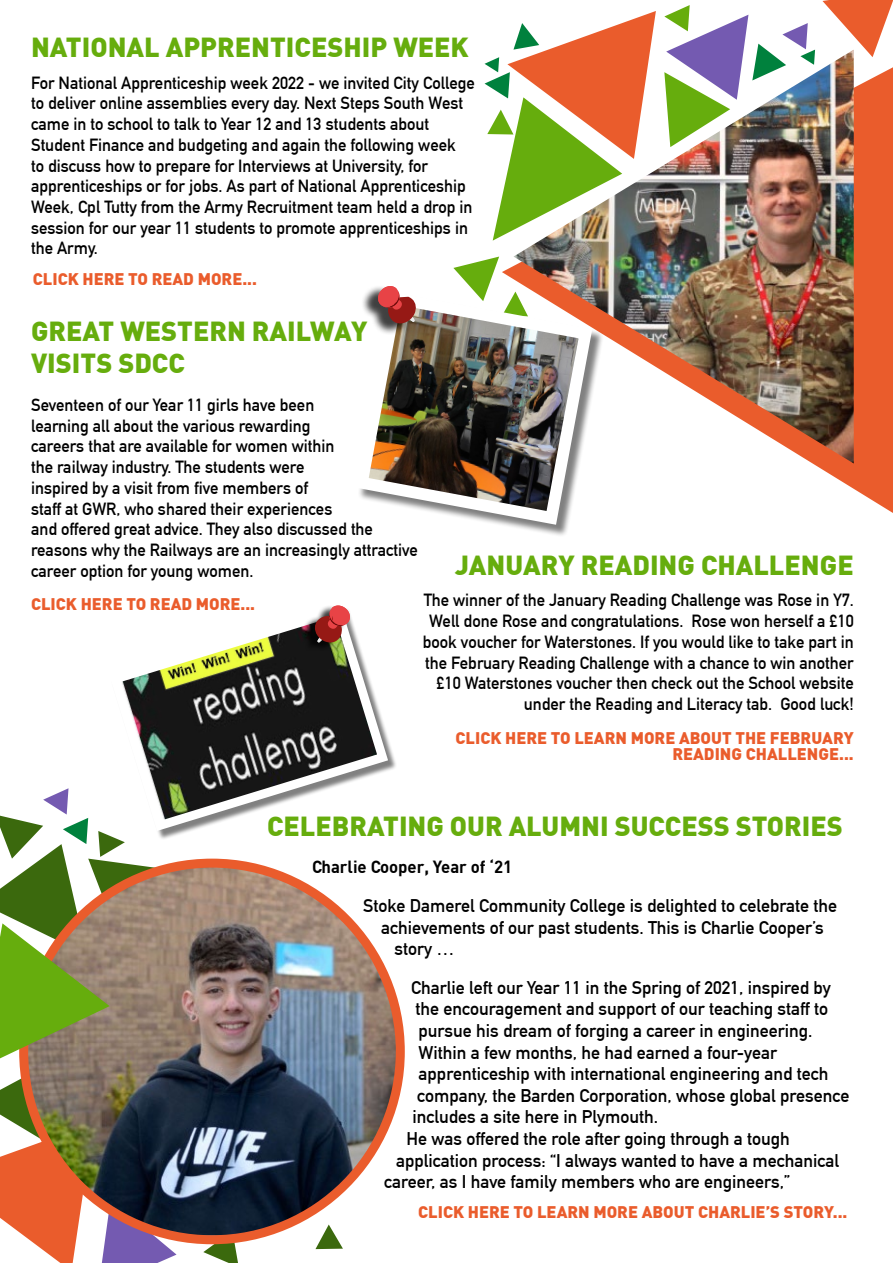
<style>
.page{position:relative;width:893px;height:1263px;background:#fff}
.page>*{position:absolute;margin:0;border:0;box-sizing:border-box;transform-origin:0 0}
.t1{font:900 27px/32.4px "DIN";color:#66ad0d}
.t2{font:18px "DIN Mittelschrift Std";color:#000}
.t3{font:17.25px/20.7px "DIN Mittelschrift Std";color:#000}
.t4{font:700 17.25px "DIN";color:#000}
.t5{font:900 16.5px/16.5px "DIN";color:#ea5c2c;text-align:right}
</style>
<div class="page">
<svg style="left:122px;top:618px;width:272px;height:218px"></svg>
<div style="left:301px;top:604px;width:45px;height:47px;background:#000;opacity:.75"></div>
<svg style="left:314px;top:605px;width:37px;height:39px"></svg>
<svg style="left:203px;top:1242px;width:35px;height:21px"></svg>
<svg style="left:315px;top:1236px;width:28px;height:13px"></svg>
<svg style="left:812px;top:67px;width:81px;height:446px;background:#ec7046"></svg>
<img style="left:513px;top:57px;width:341px;height:406px">
<svg style="left:822px;top:0;width:71px;height:57px"></svg>
<svg style="left:0;top:1067px;width:77px;height:196px"></svg>
<img style="left:664px;top:5px;width:151px;height:142px">
<svg style="left:485px;top:11px;width:171px;height:230px"></svg>
<svg style="left:453px;top:257px;width:75px;height:28px"></svg>
<svg style="left:102px;top:1236px;width:75px;height:27px;background:#8b71b8"></svg>
<div style="left:357px;top:294px;width:248px;height:243px;background:#000;opacity:.5"></div>
<img style="left:357px;top:285px;width:242px;height:247px">
<div style="left:360px;top:284px;width:51px;height:51px;background:#000;opacity:.75"></div>
<svg style="left:377px;top:286px;width:40px;height:39px"></svg>
<img style="left:24px;top:863px;width:376px;height:373px">
<svg style="left:0;top:788px;width:166px;height:270px"></svg>
<h1 class="t1" style="left:31px;top:30px;width:439px">NATIONAL APPRENTICESHIP WEEK</h1>
<p class="t3" style="left:31px;top:72px;width:445px">For National Apprenticeship week 2022 - we invited City College to deliver online assemblies every day. Next Steps South West came in to school to talk to Year 12 and 13 students about Student Finance and budgeting and again the following week<br>to discuss how to prepare for Interviews at University, for apprenticeships or for jobs. As part of National Apprenticeship Week, Cpl Tutty from the Army Recruitment team held a drop in session for our year 11 students to promote apprenticeships in the Army.</p>
<p class="t5" style="left:33px;top:270px;width:226px">CLICK HERE TO READ MORE...</p>
<h1 class="t1" style="left:31px;top:313px;width:338px">GREAT WESTERN RAILWAY<br>VISITS SDCC</h1>
<p class="t3" style="left:31px;top:395px;width:388px">Seventeen of our Year 11 girls have been<br>learning all about the various rewarding<br>careers that are available for women within<br>the railway industry. The students were<br>inspired by a visit from five members of<br>staff at GWR, who shared their experiences<br>and offered great advice. They also discussed the reasons why the Railways are an increasingly attractive career option for young women.</p>
<h1 class="t1" style="left:455px;top:548px;width:400px">JANUARY READING CHALLENGE</h1>
<p class="t3" style="left:423px;top:590px;width:432px;text-align:right">The winner of the January Reading Challenge was Rose in Y7.<br>Well done Rose and congratulations. Rose won herself a £10 book voucher for Waterstones. If you would like to take part in the February Reading Challenge with a chance to win another £10 Waterstones voucher then check out the School website under the Reading and Literacy tab. Good luck!</p>
<p class="t5" style="left:31px;top:595px;width:226px">CLICK HERE TO READ MORE...</p>
<p class="t5" style="left:455px;top:729px;width:400px">CLICK HERE TO LEARN MORE ABOUT THE FEBRUARY<br>READING CHALLENGE...</p>
<h1 class="t1" style="left:267px;top:808px;width:577px">CELEBRATING OUR ALUMNI SUCCESS STORIES</h1>
<p class="t4" style="left:312px;top:856px;width:202px">Charlie Cooper, Year of ‘21</p>
<p class="t2" style="left:363px;top:895px;width:475px">Stoke Damerel Community College is delighted to celebrate the</p>
<p class="t2" style="left:381px;top:917px;width:444px">achievements of our past students. This is Charlie Cooper’s</p>
<p class="t2" style="left:395px;top:938px;width:61px">story …</p>
<p class="t2" style="left:411px;top:977px;width:421px">Charlie left our Year 11 in the Spring of 2021, inspired by</p>
<p class="t2" style="left:416px;top:998px;width:414px">the encouragement and support of our teaching staff to</p>
<p class="t2" style="left:419px;top:1020px;width:395px">pursue his dream of forging a career in engineering.</p>
<p class="t2" style="left:419px;top:1042px;width:360px">Within a few months, he had earned a four-year</p>
<p class="t2" style="left:419px;top:1063px;width:411px">apprenticeship with international engineering and tech</p>
<p class="t2" style="left:417px;top:1085px;width:434px">company, the Barden Corporation, whose global presence</p>
<p class="t2" style="left:413px;top:1106px;width:247px">includes a site here in Plymouth.</p>
<p class="t2" style="left:407px;top:1128px;width:385px">He was offered the role after going through a tough</p>
<p class="t2" style="left:396px;top:1150px;width:444px">application process: “I always wanted to have a mechanical</p>
<p class="t2" style="left:384px;top:1171px;width:407px">career, as I have family members who are engineers,”</p>
<p class="t5" style="left:418px;top:1203px;width:431px">CLICK HERE TO LEARN MORE ABOUT CHARLIE’S STORY...</p>
</div>
